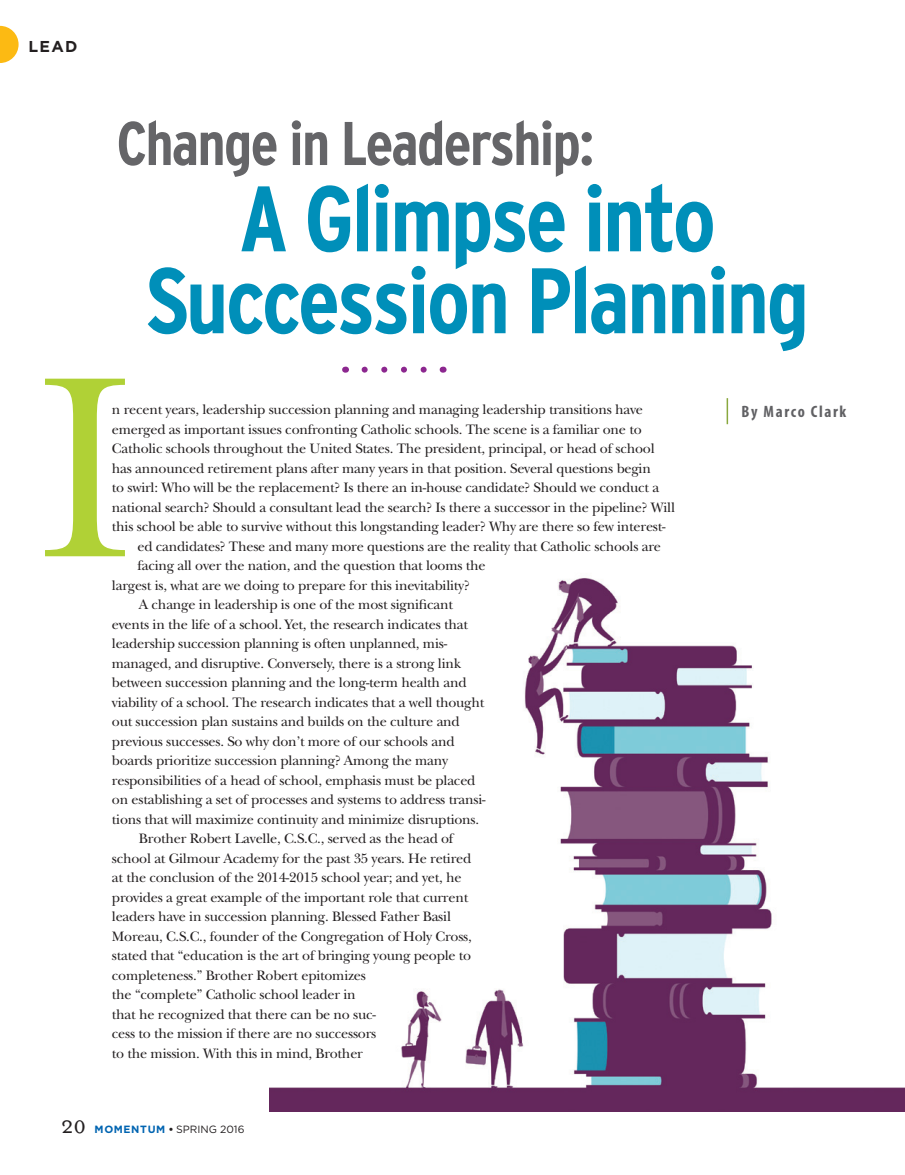
<style>
.page{position:relative;width:905px;height:1175px;background:#fff}
.page>*{position:absolute;margin:0;border:0;box-sizing:border-box;transform-origin:0 0}
.sidebar_heads{font:700 condensed 92.7px/81.9px "Interstate";letter-spacing:-.03em;color:#008fb9;text-align:center}
.sidebar_heads-2{font:700 condensed 61.5px "Interstate";letter-spacing:-.03em;color:#656568}
.t1{font:28.5px "Mrs Eaves Small Caps";color:#231f20}
.sidebar_heads-3{font:700 condensed 16.5px "Myriad Pro";letter-spacing:.1em;color:#616164}
.t2{font:700 15.75px "Gotham";color:#231f20}
.Body{font:14.25px/19.5px "New Baskerville";letter-spacing:-.015em;color:#231f20}
.t3{font:10.5px "Gotham";color:#231f20}
.s1{font-weight:700;color:#0164b1}
.s2{font-weight:700}
</style>
<div class="page">
<img style="left:269px;top:577px;width:635px;height:535px">
<svg style="left:0;top:26px;width:19px;height:37px"></svg>
<svg style="left:45px;top:379px;width:80px;height:177px"></svg>
<hr style="left:726px;top:398px;width:2px;height:26px;background:#89a83e">
<svg style="left:364px;top:367px;width:63px;height:6px"></svg>
<p class="t2" style="left:28px;top:36px;width:50px">LEAD</p>
<p class="sidebar_heads-2" style="left:116px;top:109px;width:479px">Change in Leadership:</p>
<p class="sidebar_heads" style="left:145px;top:177px;width:665px">A Glimpse into<br>Succession Planning</p>
<p class="Body" style="left:112px;top:400px;width:532px">n recent years, leadership succession planning and managing leadership transitions have</p>
<p class="Body" style="left:112px;top:419px;width:531px">emerged as important issues confronting Catholic schools. The scene is a familiar one to</p>
<p class="Body" style="left:112px;top:439px;width:544px">Catholic schools throughout the United States. The president, principal, or head of school</p>
<p class="Body" style="left:112px;top:458px;width:540px">has announced retirement plans after many years in that position. Several questions begin</p>
<p class="Body" style="left:112px;top:478px;width:548px">to swirl: Who will be the replacement? Is there an in-house candidate? Should we conduct a</p>
<p class="Body" style="left:112px;top:497px;width:564px">national search? Should a consultant lead the search? Is there a successor in the pipeline? Will</p>
<p class="Body" style="left:112px;top:517px;width:555px">this school be able to survive without this longstanding leader? Why are there so few interest-</p>
<p class="Body" style="left:137px;top:536px;width:525px">ed candidates? These and many more questions are the reality that Catholic schools are</p>
<p class="Body" style="left:137px;top:556px;width:349px">facing all over the nation, and the question that looms the</p>
<p class="Body" style="left:112px;top:575px;width:359px">largest is, what are we doing to prepare for this inevitability?</p>
<p class="Body" style="left:112px;top:595px;width:375px;text-indent:27px">A change in leadership is one of the most significant events in the life of a school. Yet, the research indicates that leadership succession planning is often unplanned, mis&shy;managed, and disruptive. Conversely, there is a strong link between succession planning and the long-term health and viability of a school. The research indicates that a well thought out succession plan sustains and builds on the culture and previous successes. So why don’t more of our schools and boards prioritize succession planning? Among the many responsibilities of a head of school, emphasis must be placed on establishing a set of processes and systems to address transi&shy;tions that will maximize continuity and minimize disruptions.</p>
<p class="Body" style="left:112px;top:829px;width:361px;text-indent:27px">Brother Robert Lavelle, C.S.C., served as the head of school at Gilmour Academy for the past 35 years. He retired at the conclusion of the 2014-2015 school year; and yet, he provides a great example of the important role that current leaders have in succession planning. Blessed Father Basil Moreau, C.S.C., founder of the Congregation of Holy Cross, stated that “education is the art of bringing young people to completeness.” Brother Robert epitomizes<br>the “complete” Catholic school leader in<br>that he recognized that there can be no suc-<br>cess to the mission if there are no successors<br>to the mission. With this in mind, Brother</p>
<p class="sidebar_heads-3" style="left:741px;top:401px;width:106px">By Marco Clark</p>
<p class="t1" style="left:61px;top:1109px;width:27px">20</p>
<p class="t3" style="left:95px;top:1122px;width:151px"><span class="s1">MOMENTUM</span> <span class="s2">•</span> SPRING 2016</p>
</div>
